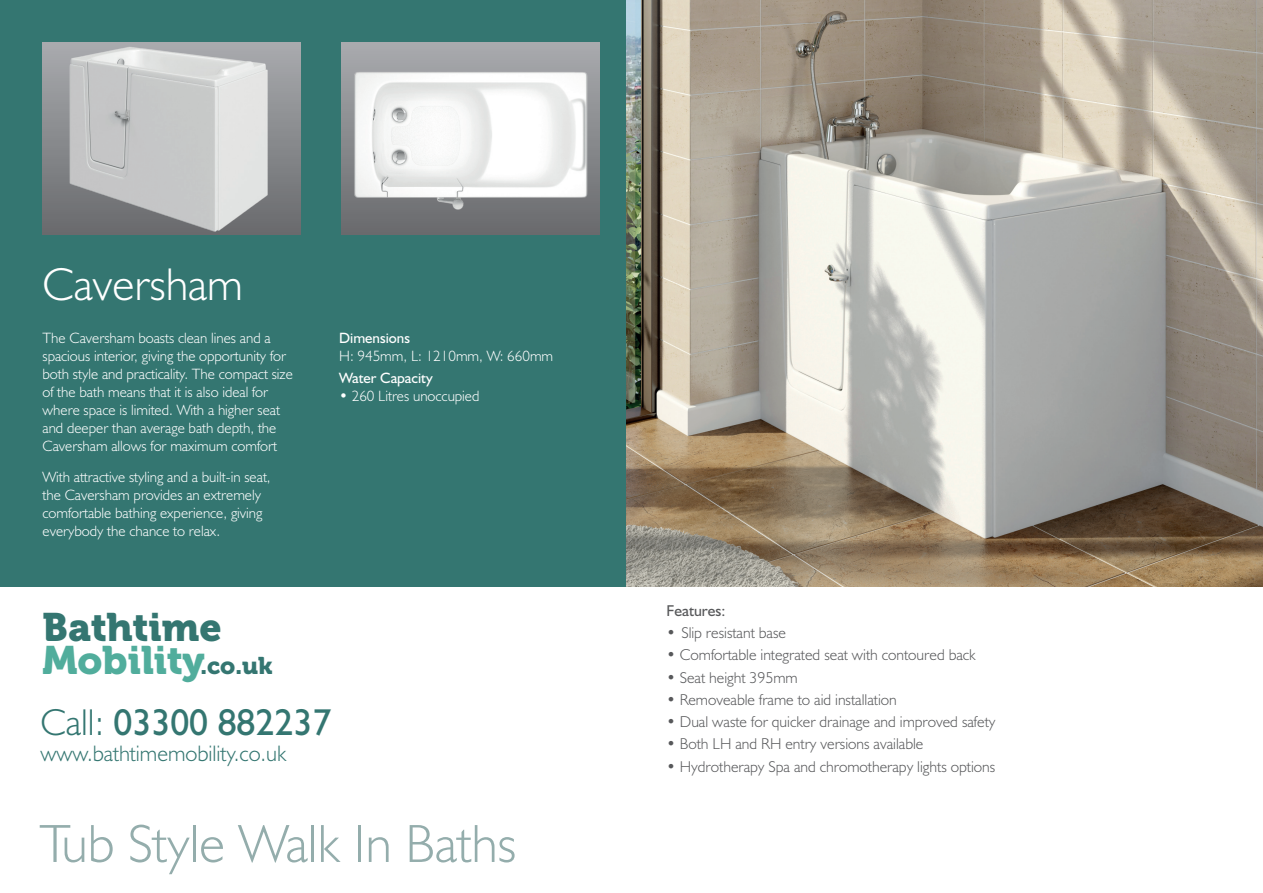
<style>
.page{position:relative;width:1263px;height:893px;background:#fff}
.page>*{position:absolute;margin:0;border:0;box-sizing:border-box;transform-origin:0 0}
.t1{font:300 54px "Humanist 521 BT";color:#94adac}
.t2{font:300 46.2px "Humanist 521 BT";color:#fff}
.t3{font:39.45px/33px "Museo 900";color:#347671}
.t4{font:37.5px "Humanist 521 BT";color:#347671}
.t5{font:300 22.5px "Humanist 521 BT";color:#347671}
.t6{font:300 15.75px "Humanist 521 BT";color:#57585a}
.t7{font:15.75px "Humanist 521 BT";color:#57585a}
.t8{font:300 15px/18px "Humanist 521 BT";color:#fff}
.t9{font:15px "Humanist 521 BT";color:#fff}
.s1{color:#51ad9c}
.s2{font-size:24px}
.s3{font-weight:300}
</style>
<div class="page">
<img style="left:625px;top:0;width:638px;height:587px">
<div style="left:0;top:0;width:625px;height:587px;background:#347671"></div>
<div style="left:43px;top:43px;width:258px;height:192px;background:linear-gradient(to bottom,#a8aaae,#696b6d)"></div>
<img style="left:43px;top:43px;width:251px;height:192px">
<img style="left:341px;top:43px;width:259px;height:192px">
<h2 class="t2" style="left:43px;top:256px;width:202px">Caversham</h2>
<p class="t8" style="left:43px;top:329px;width:252px">The Caversham boasts clean lines and a spacious interior, giving the opportunity for both style and practicality. The compact size of the bath means that it is also ideal for where space is limited. With a higher seat and deeper than average bath depth, the Caversham allows for maximum comfort</p>
<p class="t8" style="left:43px;top:467px;width:230px">With attractive styling and a built-in seat, the Caversham provides an extremely comfortable bathing experience, giving everybody the chance to relax.</p>
<h3 class="t3" style="left:43px;top:611px;width:232px">Bathtime<br><span class="s1">Mobility</span><span class="s2">.co.uk</span></h3>
<p class="t9" style="left:339px;top:329px;width:72px">Dimensions</p>
<p class="t8" style="left:339px;top:347px;width:216px">H: 945mm, L: 1210mm, W: 660mm</p>
<p class="t9" style="left:339px;top:369px;width:95px">Water Capacity</p>
<p class="t8" style="left:339px;top:387px;width:142px">• 260 Litres unoccupied</p>
<h3 class="t4" style="left:40px;top:699px;width:292px"><span class="s3">Call:</span> 03300 882237</h3>
<h3 class="t5" style="left:40px;top:739px;width:248px">www.bathtimemobility.co.uk</h3>
<h1 class="t1" style="left:39px;top:810px;width:478px">Tub Style Walk In Baths</h1>
<p class="t7" style="left:666px;top:601px;width:60px">Features:</p>
<p class="t6" style="left:666px;top:623px;width:121px">• Slip resistant base</p>
<p class="t6" style="left:666px;top:645px;width:311px">• Comfortable integrated seat with contoured back</p>
<p class="t6" style="left:666px;top:668px;width:133px">• Seat height 395mm</p>
<p class="t6" style="left:666px;top:690px;width:232px">• Removeable frame to aid installation</p>
<p class="t6" style="left:666px;top:712px;width:330px">• Dual waste for quicker drainage and improved safety</p>
<p class="t6" style="left:666px;top:734px;width:258px">• Both LH and RH entry versions available</p>
<p class="t6" style="left:666px;top:757px;width:330px">• Hydrotherapy Spa and chromotherapy lights options</p>
</div>
